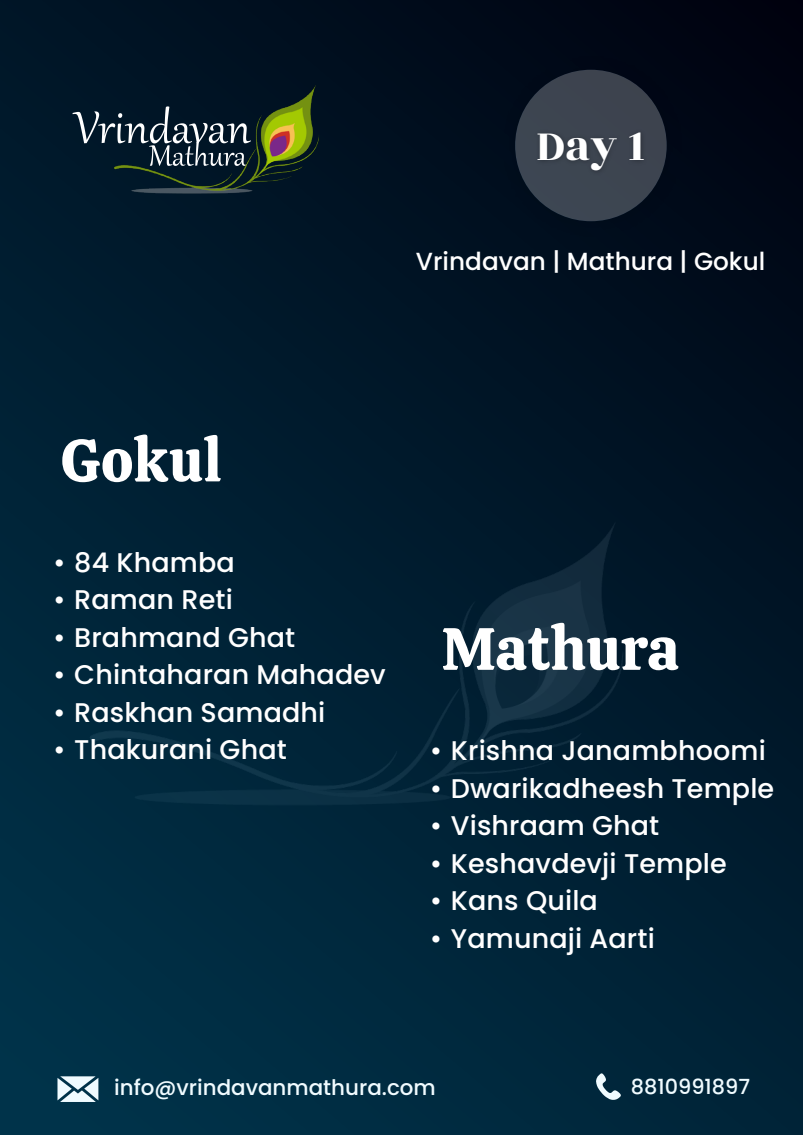
<style>
.page{position:relative;width:803px;height:1135px;background:#fff}
.page>*{position:absolute;margin:0;border:0;box-sizing:border-box;transform-origin:0 0}
.t1{font:59.7px "Calistoga";letter-spacing:.005em;color:#fff}
.t2{font:47.17px "Rozha One";color:#fff}
.t3{font:500 27px "Poppins";letter-spacing:.005em;color:#fff}
.t4{font:500 24.75px "Poppins";color:#fff}
.t5{font:500 21.45px "Poppins";color:#f0fbff}
.t6{font:500 20.85px "Poppins";color:#f0fbff}
</style>
<div class="page">
<div style="left:0;top:0;width:802px;height:1135px;background:linear-gradient(to bottom,#000b1a,#002c41)"></div>
<img style="left:80px;top:510px;width:561px;height:320px">
<div style="left:496px;top:51px;width:192px;height:192px;background:#000a19"></div>
<div style="left:515px;top:70px;width:151px;height:151px;background:#3d4450;border-radius:50%"></div>
<svg style="left:72px;top:106px;width:38px;height:60px;background:#1d3141"></svg>
<img style="left:110px;top:80px;width:216px;height:123px">
<svg style="left:596px;top:1073px;width:24px;height:27px"></svg>
<svg style="left:57px;top:1076px;width:41px;height:26px"></svg>
<h2 class="t2" style="left:536px;top:113px;width:111px">Day 1</h2>
<p class="t4" style="left:416px;top:247px;width:351px">Vrindavan | Mathura | Gokul</p>
<h1 class="t1" style="left:61px;top:404px;width:163px">Gokul</h1>
<p class="t3" style="left:53px;top:547px;width:183px">• 84 Khamba</p>
<p class="t3" style="left:53px;top:584px;width:181px">• Raman Reti</p>
<p class="t3" style="left:53px;top:622px;width:243px">• Brahmand Ghat</p>
<p class="t3" style="left:53px;top:659px;width:334px">• Chintaharan Mahadev</p>
<p class="t3" style="left:53px;top:697px;width:273px">• Raskhan Samadhi</p>
<p class="t3" style="left:53px;top:734px;width:235px">• Thakurani Ghat</p>
<h1 class="t1" style="left:441px;top:593px;width:239px">Mathura</h1>
<p class="t3" style="left:430px;top:735px;width:337px">• Krishna Janambhoomi</p>
<p class="t3" style="left:430px;top:772px;width:346px">• Dwarikadheesh Temple</p>
<p class="t3" style="left:430px;top:810px;width:231px">• Vishraam Ghat</p>
<p class="t3" style="left:430px;top:848px;width:298px">• Keshavdevji Temple</p>
<p class="t3" style="left:430px;top:885px;width:169px">• Kans Quila</p>
<p class="t3" style="left:430px;top:923px;width:226px">• Yamunaji Aarti</p>
<p class="t5" style="left:114px;top:1075px;width:323px">info@vrindavanmathura.com</p>
<p class="t6" style="left:631px;top:1075px;width:121px">8810991897</p>
</div>
